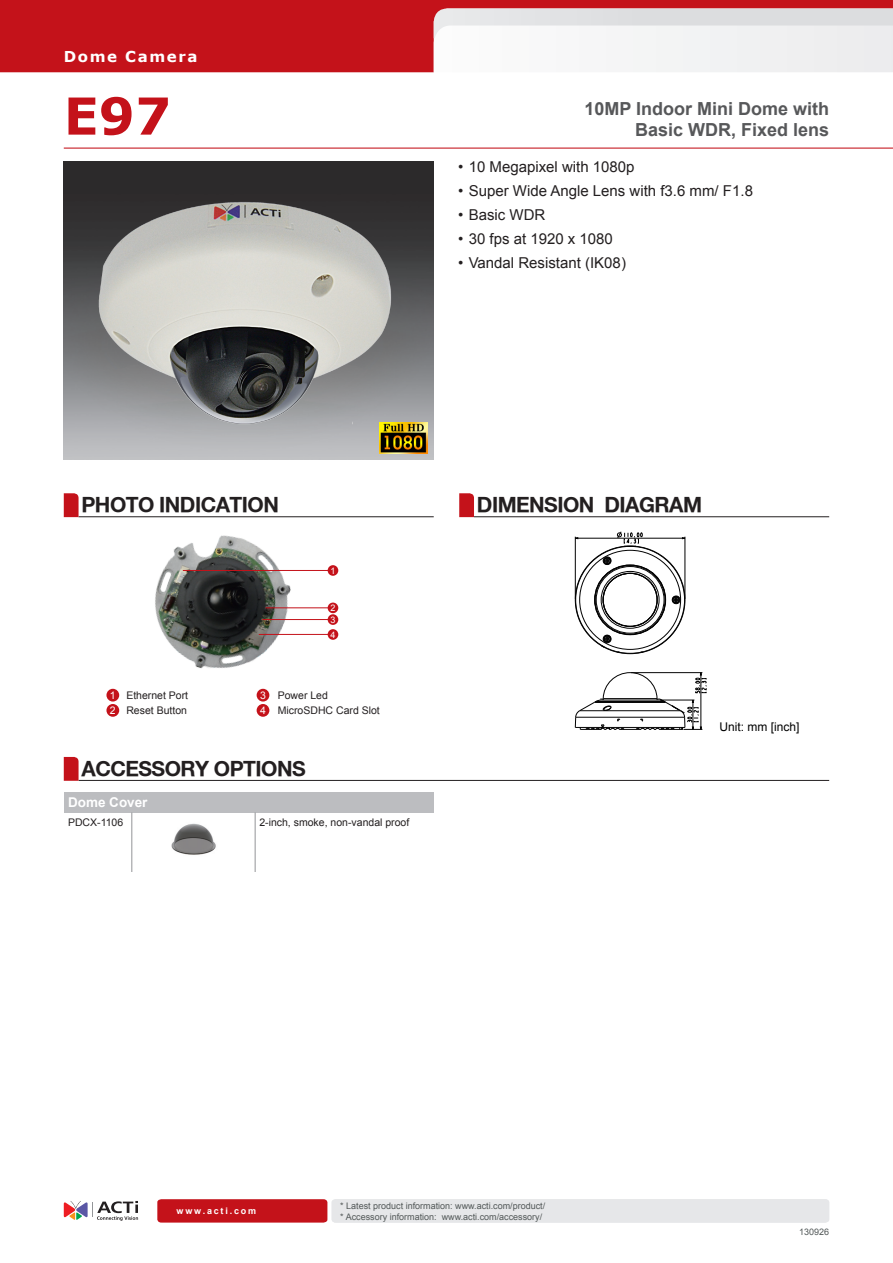
<style>
.page{position:relative;width:893px;height:1263px;background:#fff}
.page>*{position:absolute;margin:0;border:0;box-sizing:border-box;transform-origin:0 0}
.t1{font:700 51px "Verdana";color:#c4121a}
._01{font:700 21px "Helvetica Neue";letter-spacing:-.025em;color:#231f20}
.Headline-1{font:700 18px/21px "Arial";color:#57585a;text-align:right}
.Features{font:15px "Arial";color:#231f20}
.t2{font:700 15px "Verdana";letter-spacing:.105em;color:#fff}
.options-head{font:700 13.5px "Arial";color:#fff}
.t3{font:12px "Arial";color:#000101}
.photo{font:10.5px "Arial";color:#231f20}
.options-body{font:10.5px "Arial";color:#231f20}
.t4{font:9px "Arial";color:#525858}
.t5{font:700 9px "Arial";letter-spacing:.2em;color:#fff}
.t6{font:9px "Arial";color:#fff}
.s1{color:#fff}
</style>
<div class="page">
<img style="left:64px;top:162px;width:370px;height:297px">
<div style="left:0;top:0;width:893px;height:72px;background:#c4121a"></div>
<svg style="left:433px;top:9px;width:460px;height:63px"></svg>
<svg style="left:157px;top:1199px;width:672px;height:23px;background:#ddb2b5"></svg>
<svg style="left:64px;top:1201px;width:74px;height:20px"></svg>
<hr style="left:79px;top:780px;width:750px;height:1px;background:#231f20">
<svg style="left:64px;top:757px;width:15px;height:24px"></svg>
<hr style="left:79px;top:516px;width:355px;height:1px;background:#231f20">
<svg style="left:64px;top:493px;width:15px;height:24px"></svg>
<hr style="left:474px;top:516px;width:355px;height:1px;background:#231f20">
<svg style="left:459px;top:493px;width:15px;height:24px"></svg>
<svg style="left:63px;top:147px;width:830px;height:2px;background:#df8084"></svg>
<div style="left:64px;top:792px;width:370px;height:20px;background:#bcbdc0"></div>
<hr style="left:131px;top:812px;width:1px;height:60px;background:#939598">
<hr style="left:255px;top:812px;width:1px;height:60px;background:#939598">
<img style="left:69px;top:166px;width:358px;height:293px">
<img style="left:171px;top:823px;width:45px;height:32px">
<svg style="left:574px;top:531px;width:112px;height:123px"></svg>
<svg style="left:575px;top:672px;width:132px;height:58px"></svg>
<hr style="left:701px;top:673px;width:1px;height:56px;background:#030303">
<hr style="left:575px;top:537px;width:1px;height:62px;background:#030303">
<hr style="left:685px;top:537px;width:1px;height:62px;background:#030303">
<hr style="left:575px;top:538px;width:110px;height:1px;background:#030303">
<img style="left:380px;top:422px;width:48px;height:32px">
<img style="left:137px;top:516px;width:163px;height:174px">
<div style="left:257px;top:704px;width:12px;height:13px;background:#c4121a;border-radius:50%"></div>
<hr style="left:183px;top:570px;width:146px;height:1px;background:#c4121a">
<div style="left:106px;top:704px;width:13px;height:13px;background:#c4121a;border-radius:50%"></div>
<div style="left:106px;top:689px;width:13px;height:12px;background:#c4121a;border-radius:50%"></div>
<div style="left:257px;top:689px;width:12px;height:12px;background:#c4121a;border-radius:50%"></div>
<div style="left:328px;top:565px;width:10px;height:11px;background:#c4121a;border-radius:50%"></div>
<div style="left:328px;top:602px;width:10px;height:11px;background:#c4121a;border-radius:50%"></div>
<hr style="left:266px;top:608px;width:64px;height:1px;background:#c4121a">
<div style="left:328px;top:614px;width:10px;height:11px;background:#c4121a;border-radius:50%"></div>
<hr style="left:262px;top:619px;width:68px;height:1px;background:#c4121a">
<div style="left:328px;top:629px;width:10px;height:11px;background:#c4121a;border-radius:50%"></div>
<hr style="left:259px;top:634px;width:71px;height:1px;background:#c4121a">
<p class="t2" style="left:64px;top:46px;width:135px">Dome Camera</p>
<p class="t1" style="left:64px;top:80px;width:109px">E97</p>
<p class="Headline-1" style="left:584px;top:99px;width:246px">10MP Indoor Mini Dome with<br>Basic WDR, Fixed lens</p>
<p class="Features" style="left:458px;top:157px;width:178px">• 10 Megapixel with 1080p</p>
<p class="Features" style="left:458px;top:181px;width:296px">• Super Wide Angle Lens with f3.6 mm/ F1.8</p>
<p class="Features" style="left:458px;top:205px;width:89px">• Basic WDR</p>
<p class="Features" style="left:458px;top:229px;width:156px">• 30 fps at 1920 x 1080</p>
<p class="Features" style="left:458px;top:253px;width:169px">• Vandal Resistant (IK08)</p>
<p class="_01" style="left:81px;top:492px;width:199px">PHOTO INDICATION</p>
<p class="_01" style="left:477px;top:492px;width:227px">DIMENSION DIAGRAM</p>
<p class="photo" style="left:110px;top:689px;width:80px"><span class="s1">1</span> Ethernet Port</p>
<p class="photo" style="left:110px;top:704px;width:79px"><span class="s1">2</span> Reset Button</p>
<p class="t6" style="left:330px;top:565px;width:7px">1</p>
<p class="t6" style="left:330px;top:602px;width:7px">2</p>
<p class="t6" style="left:330px;top:614px;width:7px">3</p>
<p class="t6" style="left:330px;top:629px;width:7px">4</p>
<p class="photo" style="left:260px;top:689px;width:69px"><span class="s1">3</span> Power Led</p>
<p class="photo" style="left:260px;top:704px;width:121px"><span class="s1">4</span> MicroSDHC Card Slot</p>
<p class="_01" style="left:81px;top:755px;width:226px">ACCESSORY OPTIONS</p>
<p class="options-head" style="left:68px;top:793px;width:81px">Dome Cover</p>
<p class="options-body" style="left:68px;top:815px;width:57px">PDCX-1106</p>
<p class="options-body" style="left:259px;top:815px;width:151px">2-inch, smoke, non-vandal proof</p>
<p class="t5" style="left:177px;top:1205px;width:81px">www.acti.com</p>
<p class="t4" style="left:340px;top:1200px;width:207px">* Latest product information: www.acti.com/product/</p>
<p class="t4" style="left:340px;top:1211px;width:204px">* Accessory information: www.acti.com/accessory/</p>
<p class="t3" style="left:719px;top:719px;width:82px">Unit: mm [inch]</p>
<p class="t4" style="left:799px;top:1225px;width:32px">130926</p>
</div>
